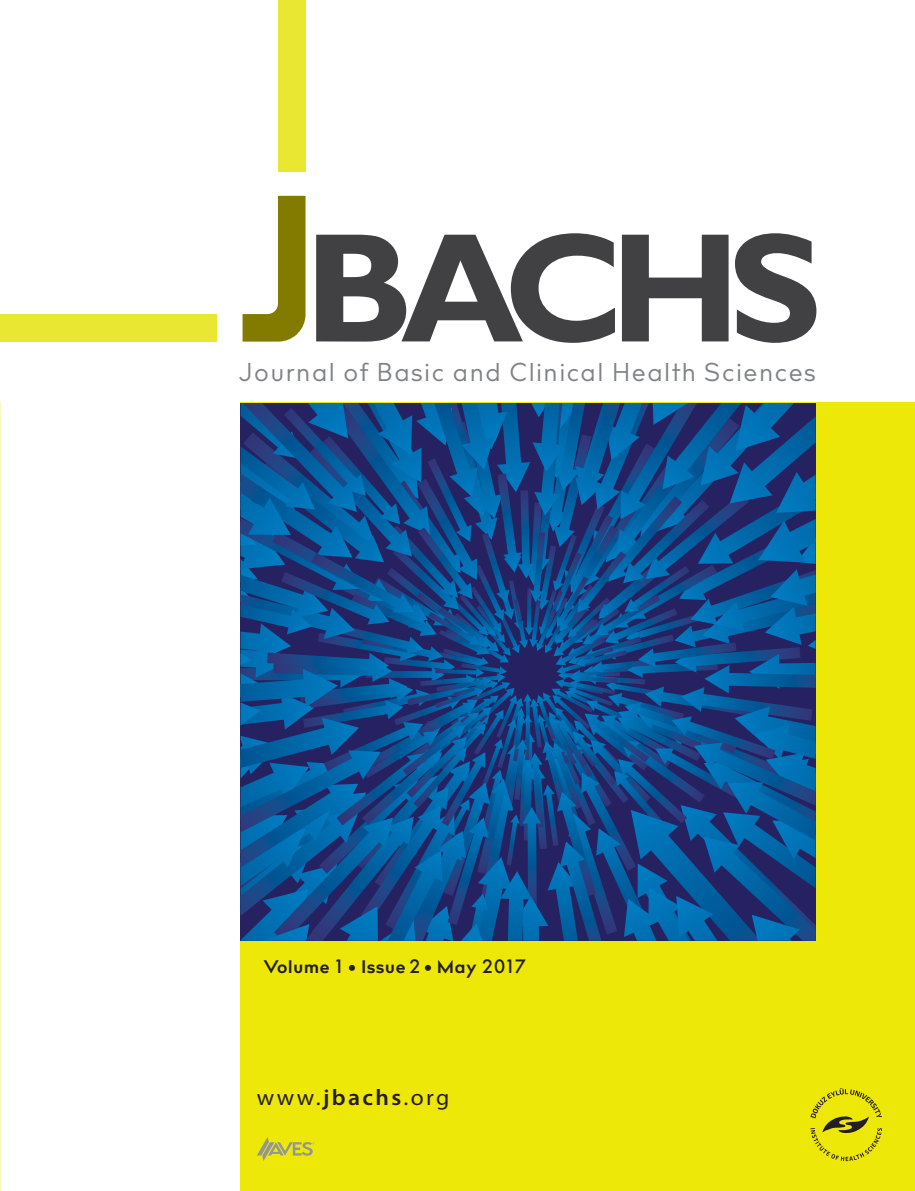
<style>
.page{position:relative;width:915px;height:1191px;background:#fff}
.page>*{position:absolute;margin:0;border:0;box-sizing:border-box;transform-origin:0 0}
.t1{font:25.5px "billcorporatenarrow";letter-spacing:.06em;color:#808285}
.t2{font:22.5px "Myriad Pro";letter-spacing:.105em;color:#231f20;scale:1.05 1}
.t3{font:700 18px "billcorporatenarrow";letter-spacing:.05em;color:#231f20}
.s1{font-family:"Futura";font-weight:500}
.s2{font-weight:600}
</style>
<div class="page">
<div style="left:240px;top:403px;width:674px;height:788px;background:#eee809"></div>
<svg style="left:240px;top:403px;width:575px;height:537px;background:#104e8f"></svg>
<svg style="left:316px;top:233px;width:298px;height:110px"></svg>
<svg style="left:621px;top:235px;width:107px;height:106px"></svg>
<svg style="left:735px;top:233px;width:81px;height:110px"></svg>
<div style="left:278px;top:0;width:27px;height:172px;background:#e9e732"></div>
<div style="left:0;top:314px;width:217px;height:27px;background:#e9e732"></div>
<svg style="left:242px;top:196px;width:63px;height:145px"></svg>
<svg style="left:257px;top:1137px;width:57px;height:24px"></svg>
<svg style="left:810px;top:1088px;width:71px;height:73px"></svg>
<p class="t1" style="left:239px;top:354px;width:578px">Journal of Basic and Clinical Health Sciences</p>
<p class="t3" style="left:264px;top:954px;width:263px">Volume <span class="s1">1</span> • Issue <span class="s1">2</span> • May <span class="s1">2017</span></p>
<p class="t2" style="left:257px;top:1083px;width:185px">www.<span class="s2">jbachs</span>.org</p>
</div>
